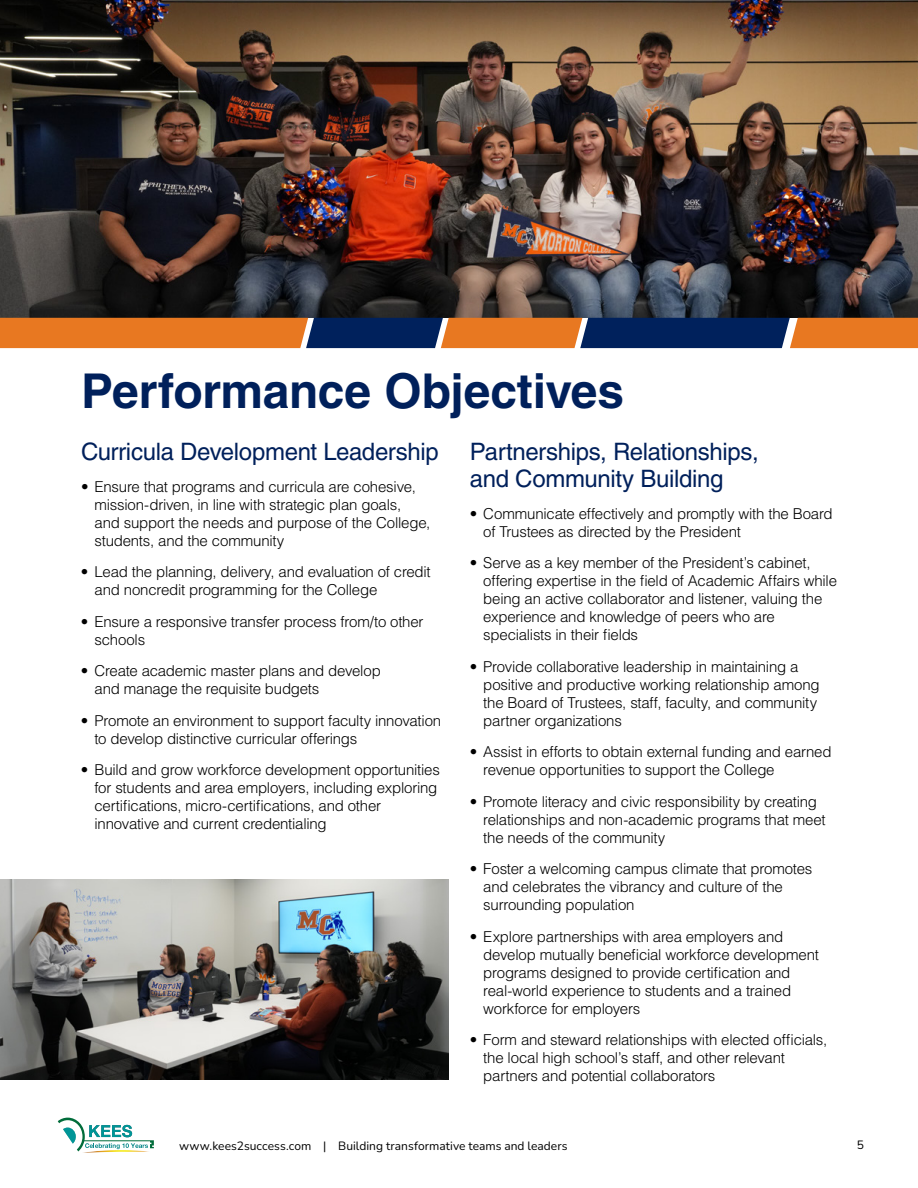
<style>
.page{position:relative;width:918px;height:1188px;background:#fff}
.page>*{position:absolute;margin:0;border:0;box-sizing:border-box;transform-origin:0 0}
.t1{font:700 48px "Helvetica LT Std";letter-spacing:-.005em;color:#00205b}
.t2{font:24px/27px "Helvetica LT Std";letter-spacing:-.015em;color:#00205b}
.t3{font:300 15px/18px "Helvetica LT Std";letter-spacing:-.015em;color:#000}
.t4{font:12px "Nunito";letter-spacing:.005em;color:#000}
</style>
<div class="page">
<img style="left:89px;top:1151px;width:60px;height:1px">
<svg style="left:58px;top:1118px;width:96px;height:33px"></svg>
<img style="left:0;top:0;width:918px;height:318px">
<svg style="left:0;top:318px;width:918px;height:30px"></svg>
<img style="left:0;top:879px;width:448px;height:201px">
<h1 class="t1" style="left:81px;top:362px;width:545px">Performance Objectives</h1>
<h2 class="t2" style="left:81px;top:438px;width:359px">Curricula Development Leadership</h2>
<p class="t3" style="left:94px;top:477px;width:337px;text-indent:-13px">• Ensure that programs and curricula are cohesive, mission-driven, in line with strategic plan goals,<br>and support the needs and purpose of the College, students, and the community</p>
<p class="t3" style="left:94px;top:563px;width:338px;text-indent:-14px">• Lead the planning, delivery, and evaluation of credit and noncredit programming for the College</p>
<p class="t3" style="left:94px;top:612px;width:331px;text-indent:-14px">• Ensure a responsive transfer process from/to other schools</p>
<p class="t3" style="left:94px;top:662px;width:288px;text-indent:-14px">• Create academic master plans and develop and manage the requisite budgets</p>
<p class="t3" style="left:94px;top:711px;width:348px;text-indent:-14px">• Promote an environment to support faculty innovation to develop distinctive curricular offerings</p>
<p class="t3" style="left:94px;top:761px;width:347px;text-indent:-14px">• Build and grow workforce development opportunities for students and area employers, including exploring certifications, micro-certifications, and other innovative and current credentialing</p>
<h2 class="t2" style="left:470px;top:438px;width:290px">Partnerships, Relationships, and Community Building</h2>
<p class="t3" style="left:483px;top:504px;width:351px;text-indent:-14px">• Communicate effectively and promptly with the Board of Trustees as directed by the President</p>
<p class="t3" style="left:483px;top:554px;width:355px;text-indent:-14px">• Serve as a key member of the President’s cabinet, offering expertise in the field of Academic Affairs while being an active collaborator and listener, valuing the experience and knowledge of peers who are specialists in their fields</p>
<p class="t3" style="left:483px;top:657px;width:338px;text-indent:-14px">• Provide collaborative leadership in maintaining a positive and productive working relationship among the Board of Trustees, staff, faculty, and community partner organizations</p>
<p class="t3" style="left:483px;top:743px;width:350px;text-indent:-14px">• Assist in efforts to obtain external funding and earned revenue opportunities to support the College</p>
<p class="t3" style="left:483px;top:792px;width:344px;text-indent:-14px">• Promote literacy and civic responsibility by creating relationships and non-academic programs that meet the needs of the community</p>
<p class="t3" style="left:483px;top:860px;width:331px;text-indent:-14px">• Foster a welcoming campus climate that promotes and celebrates the vibrancy and culture of the surrounding population</p>
<p class="t3" style="left:483px;top:927px;width:337px;text-indent:-14px">• Explore partnerships with area employers and develop mutually beneficial workforce development programs designed to provide certification and real-world experience to students and a trained workforce for employers</p>
<p class="t3" style="left:483px;top:1031px;width:346px;text-indent:-14px">• Form and steward relationships with elected officials, the local high school’s staff, and other relevant partners and potential collaborators</p>
<p class="t4" style="left:179px;top:1137px;width:390px">www.kees2success.com | Building transformative teams and leaders</p>
<p class="t4" style="left:857px;top:1136px;width:9px">5</p>
</div>
